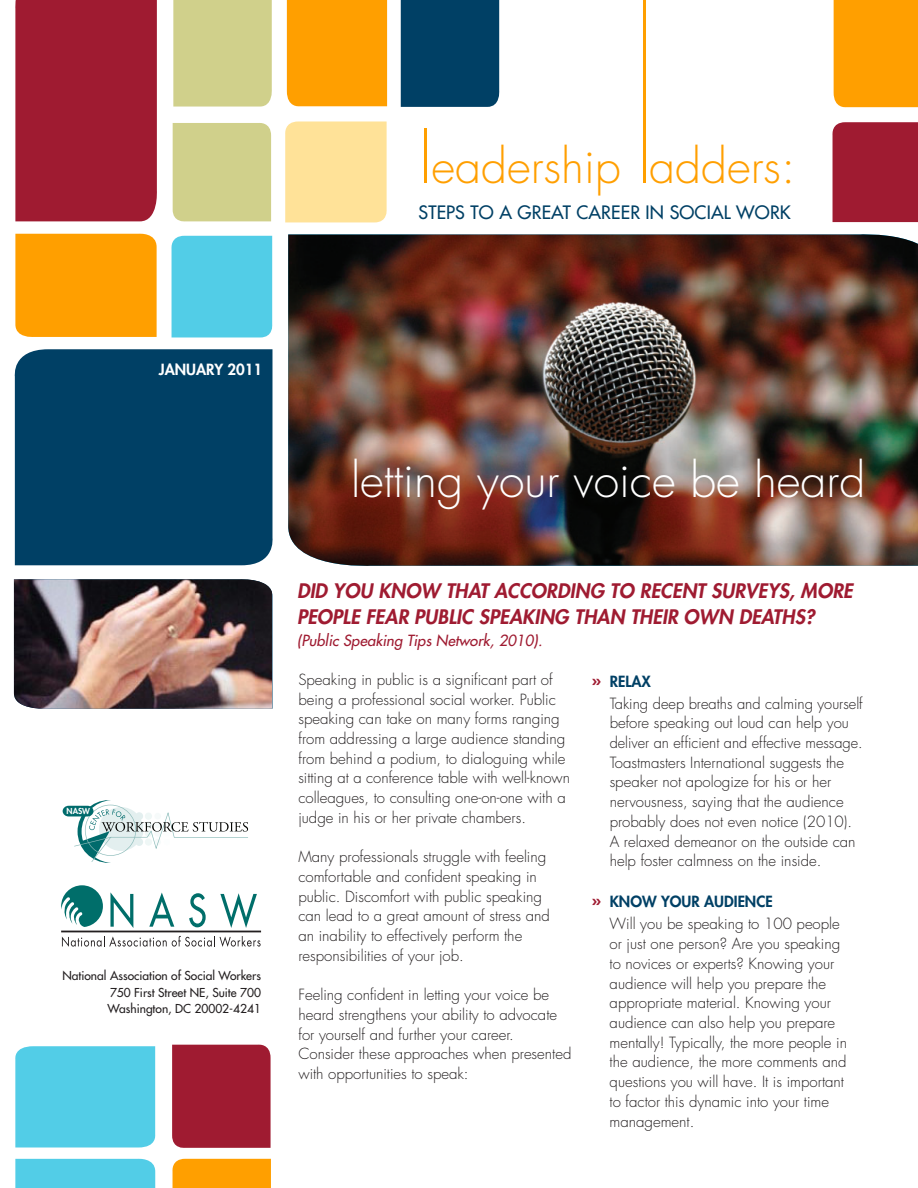
<style>
.page{position:relative;width:918px;height:1188px;background:#fff}
.page>*{position:absolute;margin:0;border:0;box-sizing:border-box;transform-origin:0 0}
.t1{font:300 46.5px "Futura";color:#fff}
.t2{font:300 46.5px "Futura";color:#ff9f00}
.t3{font:italic 800 19.5px/26px "Futura";letter-spacing:.005em;color:#9f1b31}
.t4{font:18px "Futura";letter-spacing:.01em;color:#004065}
.t5{font:300 15px/19.6px "Futura";color:#231f20}
.t6{font:italic 15px "Futura";letter-spacing:.005em;color:#9f1b31}
.t7{font:800 15px "Futura";color:#fff}
.t8{font:12px/16.4px "Futura";color:#231f20;text-align:justify}
.t9{font:800 7.95px "Futura";color:#fff}
.s1{font-size:66px}
.s2{font-family:"Trade Gothic Bold Two";font-weight:400;font-size:19.5px;color:#9f1b31}
.s3{font-weight:800;color:#004065}
</style>
<div class="page">
<img style="left:13px;top:0;width:905px;height:1188px">
<h1 class="t2" style="left:418px;top:144px;width:378px"><span class="s1">l</span>eadership adders:</h1>
<p class="t4" style="left:418px;top:203px;width:374px">STEPS TO A GREAT CAREER IN SOCIAL WORK</p>
<p class="t7" style="left:159px;top:362px;width:105px">JANUARY 2011</p>
<p class="t9" style="left:67px;top:807px;width:25px">NASW</p>
<p class="t8" style="left:108px;top:969px;width:155px;text-indent:-45px">National Association of Social Workers 750 First Street NE, Suite 700<br>Washington, DC 20002-4241</p>
<h1 class="t1" style="left:351px;top:459px;width:516px">letting your voice be heard</h1>
<h2 class="t3" style="left:297px;top:579px;width:557px">DID YOU KNOW THAT ACCORDING TO RECENT SURVEYS, MORE<br>PEOPLE FEAR PUBLIC SPEAKING THAN THEIR OWN DEATHS?</h2>
<p class="t6" style="left:297px;top:633px;width:247px">(Public Speaking Tips Network, 2010).</p>
<p class="t5" style="left:298px;top:671px;width:273px">Speaking in public is a significant part of being a professional social worker. Public speaking can take on many forms ranging from addressing a large audience standing from behind a podium, to dialoguing while sitting at a conference table with well-known colleagues, to consulting one-on-one with a judge in his or her private chambers.</p>
<p class="t5" style="left:298px;top:848px;width:253px">Many professionals struggle with feeling comfortable and confident speaking in public. Discomfort with public speaking can lead to a great amount of stress and an inability to effectively perform the responsibilities of your job.</p>
<p class="t5" style="left:298px;top:986px;width:274px">Feeling confident in letting your voice be heard strengthens your ability to advocate for yourself and further your career.<br>Consider these approaches when presented with opportunities to speak:</p>
<p class="t5" style="left:610px;top:671px;width:255px;line-height:22px;text-indent:-19px"><span class="s2">»</span> <span class="s3">RELAX<br></span>Taking deep breaths and calming yourself</p>
<p class="t5" style="left:610px;top:714px;width:254px">before speaking out loud can help you deliver an efficient and effective message.<br>Toastmasters International suggests the speaker not apologize for his or her nervousness, saying that the audience probably does not even notice (2010).<br>A relaxed demeanor on the outside can help foster calmness on the inside.</p>
<p class="t5" style="left:610px;top:892px;width:232px;line-height:22px;text-indent:-19px"><span class="s2">»</span> <span class="s3">KNOW YOUR AUDIENCE<br></span>Will you be speaking to 100 people</p>
<p class="t5" style="left:610px;top:935px;width:239px">or just one person? Are you speaking to novices or experts? Knowing your audience will help you prepare the appropriate material. Knowing your audience can also help you prepare mentally! Typically, the more people in the audience, the more comments and questions you will have. It is important to factor this dynamic into your time management.</p>
</div>
